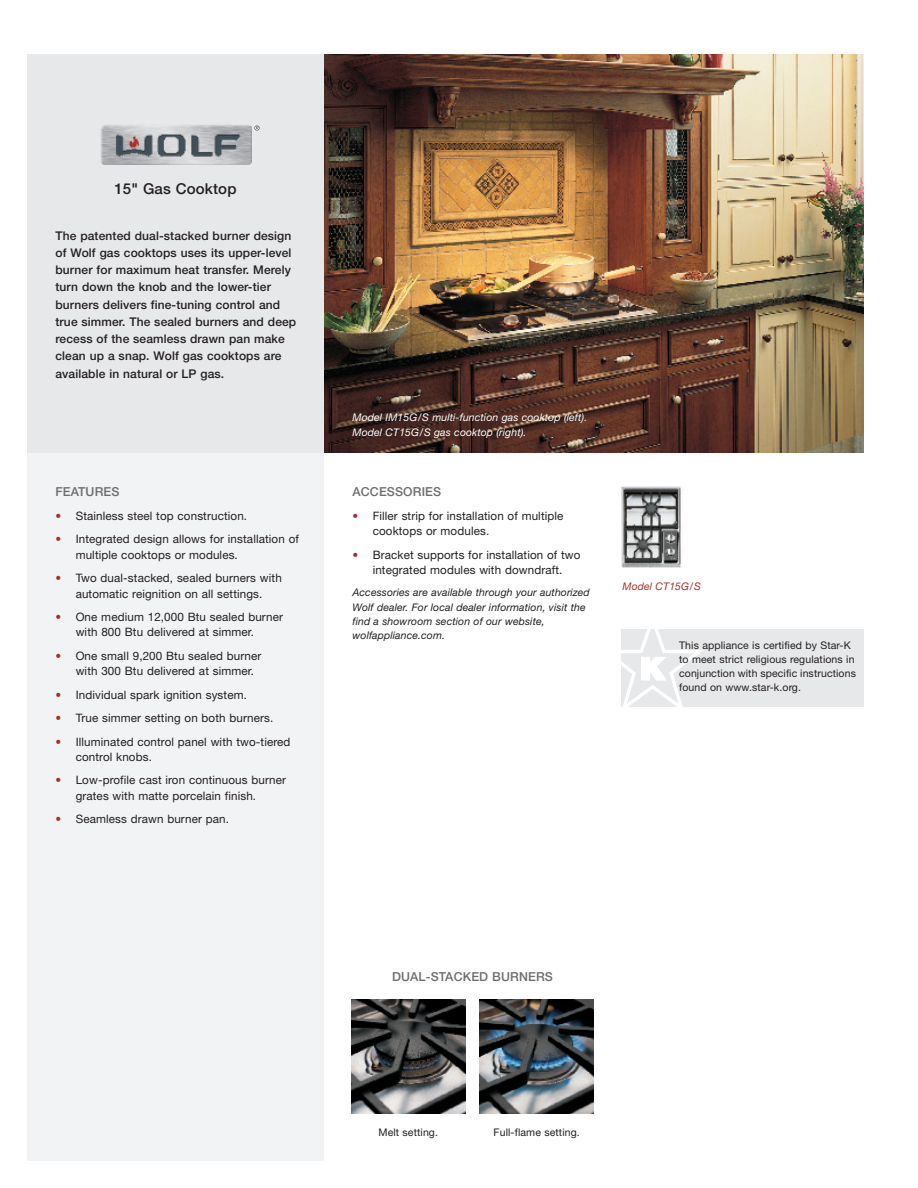
<style>
.page{position:relative;width:918px;height:1188px;background:#fff}
.page>*{position:absolute;margin:0;border:0;box-sizing:border-box;transform-origin:0 0}
.t1{font:500 15px "Helvetica Neue LT Std";letter-spacing:.01em;color:#231f20}
.t2{font:500 12.3px "Helvetica Neue LT Std";letter-spacing:.01em;color:#6c6d70}
.t3{font:500 12px/17.2px "Helvetica Neue LT Std";letter-spacing:.01em;color:#231f20}
.t4{font:11.7px/15.3px "Helvetica Neue LT Std";letter-spacing:.01em;color:#231f20}
.t5{font:10.5px/14px "Helvetica Neue LT Std";letter-spacing:.01em;color:#231f20}
.t6{font:italic 10.5px/14.2px "Helvetica Neue LT Std";letter-spacing:.01em;color:#231f20}
.t7{font:italic 10.5px/14.2px "Helvetica Neue LT Std";letter-spacing:.01em;color:#fff}
.t8{font:italic 10.5px "Helvetica Neue LT Std";letter-spacing:.01em;color:#a4312a}
.s1{color:#a4312a}
</style>
<div class="page">
<div style="left:27px;top:452px;width:297px;height:709px;background:#f2f3f4"></div>
<div style="left:27px;top:54px;width:297px;height:398px;background:#e7e8e9"></div>
<img style="left:101px;top:125px;width:151px;height:40px;border-radius:4px">
<svg style="left:254px;top:125px;width:6px;height:6px"></svg>
<img style="left:324px;top:54px;width:540px;height:398px">
<img style="left:621px;top:486px;width:60px;height:82px">
<img style="left:351px;top:999px;width:114px;height:115px">
<img style="left:480px;top:999px;width:114px;height:115px">
<div style="left:621px;top:629px;width:243px;height:77px;background:#e7e8e9"></div>
<svg style="left:621px;top:629px;width:82px;height:77px"></svg>
<p class="t1" style="left:114px;top:184px;width:124px">15" Gas Cooktop</p>
<p class="t3" style="left:55px;top:228px;width:242px">The patented dual-stacked burner design of Wolf gas cooktops uses its upper-level burner for maximum heat transfer. Merely turn down the knob and the lower-tier burners delivers fine-tuning control and true simmer. The sealed burners and deep recess of the seamless drawn pan make clean up a snap. Wolf gas cooktops are available in natural or LP gas.</p>
<p class="t2" style="left:56px;top:488px;width:66px">FEATURES</p>
<p class="t4" style="left:56px;top:509px;width:193px"><span class="s1">•</span> Stainless steel top construction.</p>
<p class="t4" style="left:76px;top:533px;width:225px;text-indent:-20px"><span class="s1">•</span> Integrated design allows for installation of multiple cooktops or modules.</p>
<p class="t4" style="left:56px;top:571px;width:228px;text-align:center"><span class="s1">•</span> Two dual-stacked, sealed burners with automatic reignition on all settings.</p>
<p class="t4" style="left:76px;top:610px;width:209px;text-indent:-20px"><span class="s1">•</span> One medium 12,000 Btu sealed burner with 800 Btu delivered at simmer.</p>
<p class="t4" style="left:76px;top:649px;width:187px;text-indent:-20px"><span class="s1">•</span> One small 9,200 Btu sealed burner with 300 Btu delivered at simmer.</p>
<p class="t4" style="left:56px;top:688px;width:193px"><span class="s1">•</span> Individual spark ignition system.</p>
<p class="t4" style="left:56px;top:711px;width:219px"><span class="s1">•</span> True simmer setting on both burners.</p>
<p class="t4" style="left:76px;top:735px;width:216px;text-indent:-20px"><span class="s1">•</span> Illuminated control panel with two-tiered control knobs.</p>
<p class="t4" style="left:76px;top:774px;width:212px;text-indent:-20px"><span class="s1">•</span> Low-profile cast iron continuous burner grates with matte porcelain finish.</p>
<p class="t4" style="left:56px;top:813px;width:175px"><span class="s1">•</span> Seamless drawn burner pan.</p>
<p class="t7" style="left:352px;top:412px;width:236px">Model IM15G/S multi-function gas cooktop (left).<br>Model CT15G/S gas cooktop (right).</p>
<p class="t2" style="left:352px;top:488px;width:90px">ACCESSORIES</p>
<p class="t4" style="left:373px;top:509px;width:192px;text-indent:-20px"><span class="s1">•</span> Filler strip for installation of multiple cooktops or modules.</p>
<p class="t4" style="left:352px;top:548px;width:230px;text-align:center"><span class="s1">•</span> Bracket supports for installation of two integrated modules with downdraft.</p>
<p class="t6" style="left:352px;top:587px;width:239px">Accessories are available through your authorized Wolf dealer. For local dealer information, visit the find a showroom section of our website, wolfappliance.com.</p>
<p class="t8" style="left:622px;top:582px;width:80px">Model CT15G/S</p>
<p class="t5" style="left:679px;top:640px;width:178px">This appliance is certified by Star-K to meet strict religious regulations in conjunction with specific instructions found on www.star-k.org.</p>
<p class="t2" style="left:392px;top:972px;width:162px">DUAL-STACKED BURNERS</p>
<p class="t5" style="left:378px;top:1127px;width:61px">Melt setting.</p>
<p class="t5" style="left:494px;top:1127px;width:88px">Full-flame setting.</p>
</div>
